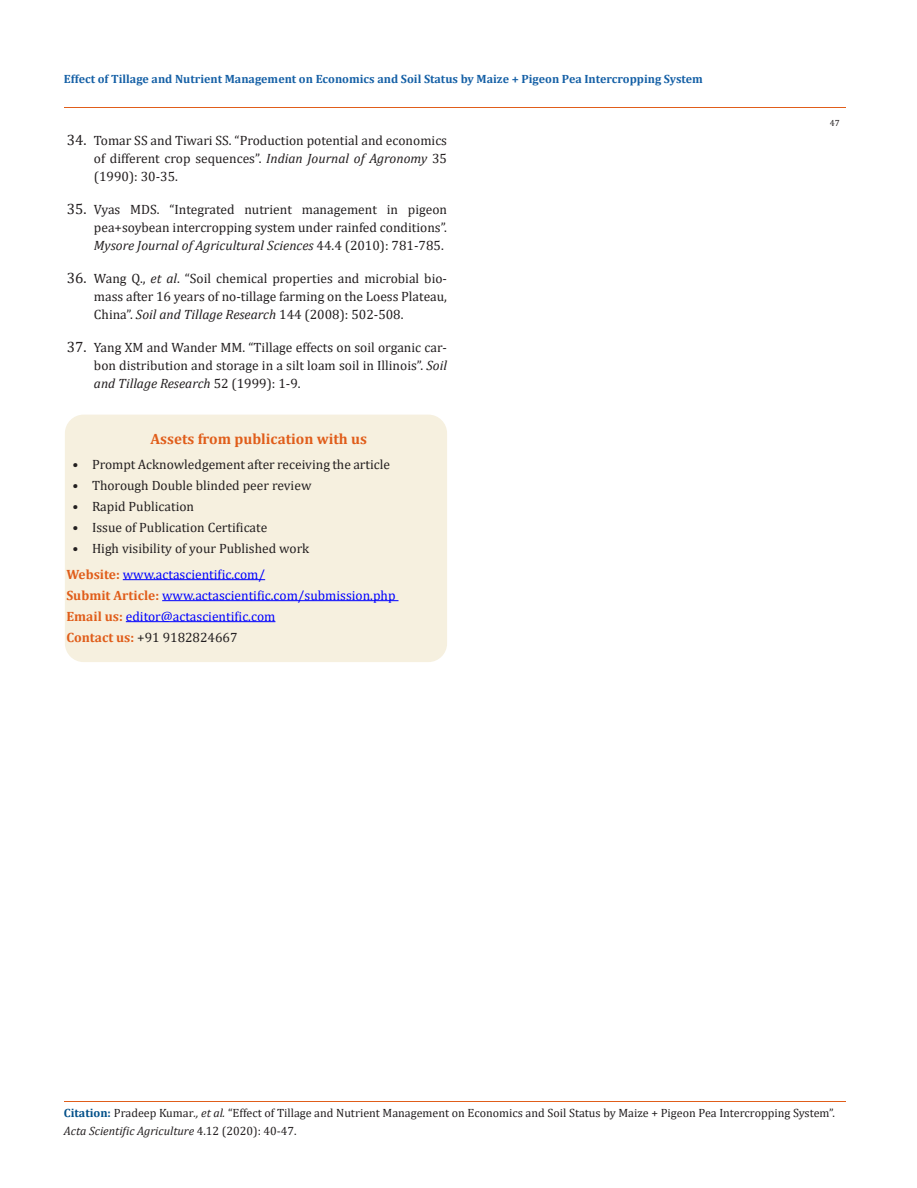
<style>
.page{position:relative;width:917px;height:1188px;background:#fff}
.page>*{position:absolute;margin:0;border:0;box-sizing:border-box;transform-origin:0 0}
.t1{font:700 15px "Cambria";color:#e05d1a}
.t2{font:13.5px/18px "Cambria";color:#231f20;text-align:justify}
.t3{font:13.5px "Cambria";color:#00f}
.t4{font:12px/18px "Cambria";color:#231f20}
.t5{font:700 12px "Cambria";color:#1560a6}
.t6{font:9px "Cambria";color:#231f20}
.s1{font-size:15px}
.s2{font-style:italic}
.s3{font-weight:700;color:#e05d1a}
.s4{font-weight:700;color:#035089}
</style>
<div class="page">
<div style="left:66px;top:415px;width:380px;height:246px;background:#f6f0df;border-radius:18px"></div>
<div style="left:65px;top:415px;width:382px;height:247px;border:2px solid #f6f0df;border-radius:18px"></div>
<hr style="left:123px;top:579px;width:142px;height:1px;background:#00f">
<hr style="left:162px;top:600px;width:236px;height:1px;background:#00f">
<hr style="left:126px;top:621px;width:149px;height:1px;background:#00f">
<hr style="left:64px;top:108px;width:781px;height:1px;background:#e05d1a">
<hr style="left:64px;top:1102px;width:781px;height:1px;background:#e05d1a">
<p class="t5" style="left:64px;top:70px;width:640px">Effect of Tillage and Nutrient Management on Economics and Soil Status by Maize + Pigeon Pea Intercropping System</p>
<p class="t2" style="left:94px;top:132px;width:354px;text-indent:-27px"><span class="s1">34.</span> Tomar SS and Tiwari SS. “Production potential and economics of different crop sequences”. <span class="s2">Indian Journal of Agronomy</span> 35 (1990): 30-35.</p>
<p class="t2" style="left:94px;top:201px;width:354px;text-indent:-27px"><span class="s1">35.</span> Vyas MDS. “Integrated nutrient management in pigeon pea+soybean intercropping system under rainfed conditions”.<br><span class="s2">Mysore Journal of Agricultural Sciences</span> 44.4 (2010): 781-785.</p>
<p class="t2" style="left:94px;top:270px;width:354px;text-indent:-27px"><span class="s1">36.</span> Wang Q., <span class="s2">et al</span>. “Soil chemical properties and microbial bio&shy;mass after 16 years of no-tillage farming on the Loess Plateau, China”. <span class="s2">Soil and Tillage Research</span> 144 (2008): 502-508.</p>
<p class="t2" style="left:94px;top:339px;width:354px;text-indent:-27px"><span class="s1">37.</span> Yang XM and Wander MM. “Tillage effects on soil organic car&shy;bon distribution and storage in a silt loam soil in Illinois”. <span class="s2">Soil and Tillage Research</span> 52 (1999): 1-9.</p>
<p class="t1" style="left:150px;top:428px;width:218px">Assets from publication with us</p>
<p class="t2" style="left:72px;top:456px;width:319px">• Prompt Acknowledgement after receiving the article</p>
<p class="t2" style="left:72px;top:477px;width:240px">• Thorough Double blinded peer review</p>
<p class="t2" style="left:72px;top:498px;width:123px">• Rapid Publication</p>
<p class="t2" style="left:72px;top:519px;width:196px">• Issue of Publication Certificate</p>
<p class="t2" style="left:72px;top:540px;width:238px">• High visibility of your Published work</p>
<p class="t3" style="left:66px;top:566px;width:200px"><span class="s3">Website:</span> www.actascientific.com/</p>
<p class="t3" style="left:66px;top:587px;width:330px"><span class="s3">Submit Article:</span> www.actascientific.com/submission.php</p>
<p class="t3" style="left:66px;top:608px;width:210px"><span class="s3">Email us:</span> editor@actascientific.com</p>
<p class="t2" style="left:66px;top:628px;width:173px"><span class="s3">Contact us:</span> +91 9182824667</p>
<p class="t6" style="left:829px;top:118px;width:11px">47</p>
<p class="t4" style="left:64px;top:1104px;width:772px"><span class="s4">Citation:</span> Pradeep Kumar<span class="s2">., et al.</span> “Effect of Tillage and Nutrient Management on Economics and Soil Status by Maize + Pigeon Pea Intercropping System”.<br><span class="s2">Acta Scientific Agriculture</span> 4.12 (2020): 40-47.</p>
</div>
